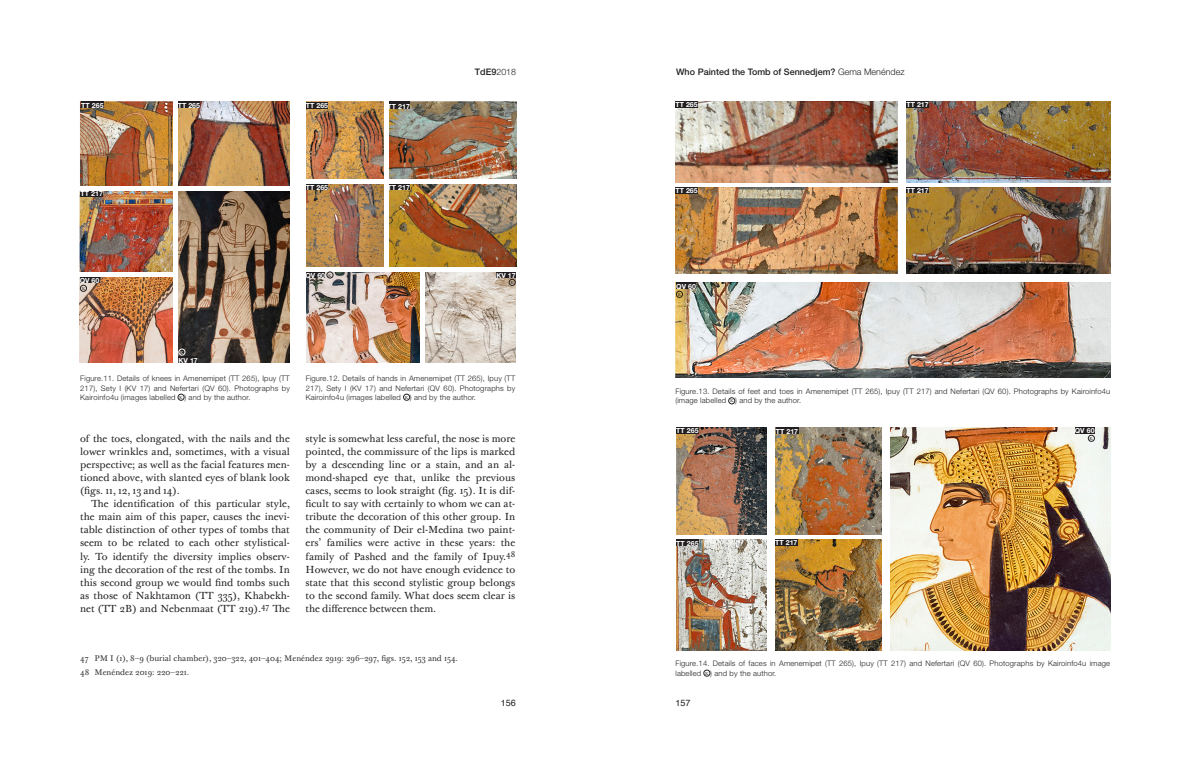
<style>
.page{position:relative;width:1191px;height:766px;background:#fff}
.page>*{position:absolute;margin:0;border:0;box-sizing:border-box;transform-origin:0 0}
.TABULACION{font:10px/13.1px "Baskerville Ten Pro";color:#231f20;text-align:justify}
.encabeza{font:500 9px "Helvetica Neue LT Std";color:#231f20}
.t1{font:9px "Helvetica";color:#231f20}
.notas{font:8px "Baskerville Ten Pro";color:#312f30}
.t2{font:300 7.6px/9.1px "Helvetica Neue LT Std";letter-spacing:.02em;color:#231f20;text-align:justify}
.t3{font:700 7px "Helvetica Neue LT Std";letter-spacing:.005em;color:#fff}
.t4{font:4.1px "Baskerville Ten Pro";color:#231f20}
.t5{font:4.1px "Baskerville Ten Pro";color:#fff}
.s1{font-weight:300;font-size:8.8px}
.s2{font-weight:300}
.s3{font-family:"Times New Roman"}
</style>
<div class="page">
<img style="left:80px;top:102px;width:210px;height:84px">
<img style="left:178px;top:191px;width:112px;height:171px">
<img style="left:80px;top:191px;width:93px;height:81px">
<img style="left:80px;top:277px;width:93px;height:85px">
<img style="left:306px;top:101px;width:78px;height:78px">
<img style="left:306px;top:184px;width:78px;height:83px">
<img style="left:306px;top:271px;width:114px;height:91px">
<img style="left:425px;top:272px;width:90px;height:90px">
<img style="left:389px;top:184px;width:127px;height:83px">
<img style="left:389px;top:101px;width:127px;height:78px">
<img style="left:675px;top:101px;width:435px;height:173px">
<img style="left:675px;top:282px;width:435px;height:96px">
<div style="left:403px;top:394px;width:7px;height:6px;border:1px solid #231f20;border-radius:50%"></div>
<div style="left:728px;top:397px;width:7px;height:7px;border:1px solid #231f20;border-radius:50%"></div>
<div style="left:703px;top:669px;width:7px;height:7px;border:1px solid #231f20;border-radius:50%"></div>
<svg style="left:178px;top:394px;width:6px;height:6px"></svg>
<div style="left:306px;top:183px;width:22px;height:6px;background:#231f20"></div>
<div style="left:387px;top:183px;width:23px;height:6px;background:#231f20"></div>
<div style="left:81px;top:190px;width:22px;height:6px;background:#231f20"></div>
<div style="left:387px;top:101px;width:23px;height:7px;background:#231f20"></div>
<div style="left:387px;top:103px;width:23px;height:6px;background:#231f20"></div>
<div style="left:306px;top:102px;width:22px;height:6px;background:#231f20"></div>
<div style="left:178px;top:102px;width:22px;height:6px;background:#231f20"></div>
<div style="left:81px;top:102px;width:23px;height:6px;background:#231f20"></div>
<div style="left:305px;top:271px;width:20px;height:6px;background:#231f20"></div>
<div style="left:80px;top:277px;width:19px;height:6px;background:#231f20"></div>
<div style="left:496px;top:271px;width:20px;height:6px;background:#231f20"></div>
<div style="left:178px;top:356px;width:20px;height:6px;background:#231f20"></div>
<div style="left:906px;top:101px;width:22px;height:6px;background:#231f20"></div>
<div style="left:906px;top:187px;width:22px;height:6px;background:#231f20"></div>
<div style="left:675px;top:101px;width:23px;height:6px;background:#231f20"></div>
<div style="left:675px;top:187px;width:23px;height:6px;background:#231f20"></div>
<div style="left:676px;top:282px;width:20px;height:6px;background:#231f20"></div>
<div style="left:898px;top:100px;width:8px;height:176px;background:#fff"></div>
<img style="left:676px;top:539px;width:206px;height:111px">
<img style="left:676px;top:427px;width:206px;height:108px">
<img style="left:890px;top:427px;width:220px;height:223px">
<div style="left:776px;top:427px;width:22px;height:6px;background:#231f20"></div>
<div style="left:775px;top:539px;width:22px;height:6px;background:#231f20"></div>
<div style="left:676px;top:427px;width:22px;height:6px;background:#231f20"></div>
<div style="left:676px;top:539px;width:22px;height:6px;background:#231f20"></div>
<div style="left:1074px;top:427px;width:20px;height:6px;background:#231f20"></div>
<div style="left:767px;top:421px;width:8px;height:231px;background:#fff"></div>
<hr style="left:673px;top:183px;width:443px;height:4px;background:#fff">
<hr style="left:174px;top:98px;width:4px;height:267px;background:#fff">
<hr style="left:384px;top:2px;width:4px;height:267px;background:#fff">
<hr style="left:303px;top:96px;width:3px;height:271px;background:#fff">
<svg style="left:327px;top:272px;width:6px;height:6px"></svg>
<svg style="left:509px;top:279px;width:6px;height:6px"></svg>
<div style="left:80px;top:285px;width:7px;height:6px;border:1px solid #231f20;border-radius:50%"></div>
<svg style="left:179px;top:349px;width:6px;height:6px"></svg>
<svg style="left:676px;top:291px;width:6px;height:6px"></svg>
<svg style="left:1088px;top:435px;width:6px;height:6px"></svg>
<p class="encabeza" style="left:475px;top:66px;width:43px">TdE9<span class="s1">2018</span></p>
<p class="encabeza" style="left:676px;top:66px;width:230px">Who Painted the Tomb of Sennedjem? <span class="s2">Gema Menéndez</span></p>
<p class="t3" style="left:81px;top:101px;width:24px">TT 265</p>
<p class="t3" style="left:178px;top:101px;width:24px">TT 265</p>
<p class="t3" style="left:306px;top:101px;width:24px">TT 265</p>
<p class="t3" style="left:387px;top:101px;width:24px">TT 217</p>
<p class="t3" style="left:675px;top:101px;width:24px">TT 265</p>
<p class="t3" style="left:906px;top:100px;width:24px">TT 217</p>
<p class="t3" style="left:81px;top:189px;width:24px">TT 217</p>
<p class="t3" style="left:306px;top:183px;width:24px">TT 265</p>
<p class="t3" style="left:387px;top:183px;width:24px">TT 217</p>
<p class="t3" style="left:675px;top:186px;width:24px">TT 265</p>
<p class="t3" style="left:906px;top:186px;width:24px">TT 217</p>
<p class="t3" style="left:80px;top:276px;width:21px">QV 60</p>
<p class="t4" style="left:82px;top:286px;width:5px">K</p>
<p class="t3" style="left:305px;top:270px;width:21px">QV 60</p>
<p class="t4" style="left:328px;top:272px;width:5px">K</p>
<p class="t3" style="left:496px;top:270px;width:21px">KV 17</p>
<p class="t4" style="left:510px;top:280px;width:5px">K</p>
<p class="t3" style="left:676px;top:282px;width:21px">QV 60</p>
<p class="t4" style="left:677px;top:292px;width:5px">K</p>
<p class="t5" style="left:180px;top:350px;width:5px">K</p>
<p class="t3" style="left:178px;top:356px;width:21px">KV 17</p>
<p class="t2" style="left:80px;top:374px;width:211px">Figure.11. Details of knees in Amenemipet (TT 265), Ipuy (TT 217), Sety I (KV 17) and Nefertari (QV 60). Photographs by Kairoinfo4u (images labelled</p>
<p class="t4" style="left:179px;top:395px;width:5px">K</p>
<p class="t2" style="left:184px;top:392px;width:68px">) and by the author.</p>
<p class="t2" style="left:306px;top:374px;width:211px">Figure.12. Details of hands in Amenemipet (TT 265), Ipuy (TT 217), Sety I (KV 17) and Nefertari (QV 60). Photographs by Kairoinfo4u (images labelled</p>
<p class="t4" style="left:405px;top:395px;width:5px">K</p>
<p class="t2" style="left:410px;top:392px;width:68px">) and by the author.</p>
<p class="t2" style="left:675px;top:386px;width:436px">Figure.13. Details of feet and toes in Amenemipet (TT 265), Ipuy (TT 217) and Nefertari (QV 60). Photographs by Kairoinfo4u (image labelled</p>
<p class="t4" style="left:730px;top:398px;width:5px">K</p>
<p class="t2" style="left:735px;top:396px;width:68px">) and by the author.</p>
<p class="TABULACION" style="left:80px;top:432px;width:211px">of the toes, elongated, with the nails and the lower wrinkles and, sometimes, with a visual perspective; as well as the facial features men&shy;tioned above, with slanted eyes of blank look (figs. 11, 12, 13 and 14).</p>
<p class="TABULACION" style="left:80px;top:497px;width:211px;text-indent:11px">The identification of this particular style, the main aim of this paper, causes the inevi&shy;table distinction of other types of tombs that seem to be related to each other stylistical&shy;ly. To identify the diversity implies observ&shy;ing the decoration of the rest of the tombs. In this second group we would find tombs such as those of Nakhtamon (TT 335), Khabekh&shy;net (TT 2B) and Nebenmaat (TT 219).<sup>47</sup> The</p>
<p class="TABULACION" style="left:305px;top:432px;width:211px">style is somewhat less careful, the nose is more pointed, the commissure of the lips is marked by a descending line or a stain, and an al&shy;mond-shaped eye that, unlike the previous cases, seems to look straight (fig. 15). It is dif&shy;ficult to say with certainly to whom we can at&shy;tribute the decoration of this other group. In the community of Deir el-Medina two paint&shy;ers’ families were active in these years: the family of Pashed and the family of Ipuy.<sup>48<br></sup>However, we do not have enough evidence to state that this second stylistic group belongs to the second family. What does seem clear is the difference between them.</p>
<p class="t3" style="left:676px;top:426px;width:24px">TT 265</p>
<p class="t3" style="left:676px;top:538px;width:24px">TT 265</p>
<p class="t3" style="left:776px;top:427px;width:24px">TT 217</p>
<p class="t3" style="left:775px;top:538px;width:24px">TT 217</p>
<p class="t3" style="left:1074px;top:426px;width:21px">QV 60</p>
<p class="t4" style="left:1089px;top:436px;width:5px">K</p>
<p class="notas" style="left:80px;top:653px;width:379px">47 PM I (1), 8<span class="s3">−</span>9 (burial chamber), 320<span class="s3">−</span>322, 401<span class="s3">−</span>404; Menéndez 2919: 296<span class="s3">−</span>297, figs. 152, 153 and 154.</p>
<p class="notas" style="left:80px;top:667px;width:111px">48 Menéndez 2019: 220<span class="s3">−</span>221.</p>
<p class="t2" style="left:675px;top:658px;width:436px">Figure.14. Details of faces in Amenemipet (TT 265), Ipuy (TT 217) and Nefertari (QV 60). Photographs by Kairoinfo4u image labelled</p>
<p class="t4" style="left:705px;top:670px;width:5px">K</p>
<p class="t2" style="left:710px;top:668px;width:68px">) and by the author.</p>
<p class="t1" style="left:501px;top:695px;width:17px">156</p>
<p class="t1" style="left:675px;top:695px;width:17px">157</p>
</div>
